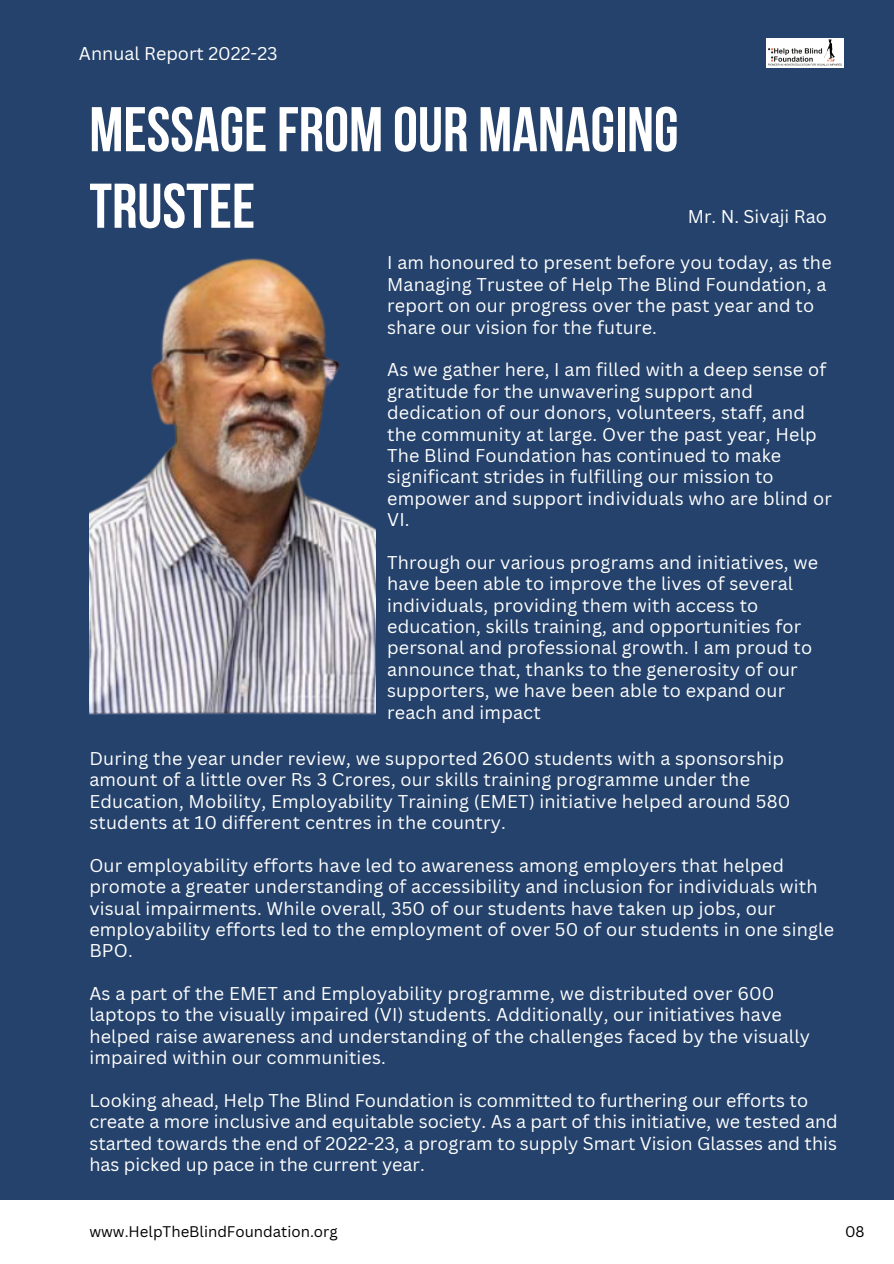
<style>
.page{position:relative;width:894px;height:1264px;background:#fff}
.page>*{position:absolute;margin:0;border:0;box-sizing:border-box;transform-origin:0 0}
.t1{font:63px/76.5px "Bebas Neue Cyrillic";color:#fff}
.t2{font:18px/21.3px "Canva Sans";letter-spacing:.01em;color:#fff}
.t3{font:15px "Canva Sans";color:#000}
</style>
<div class="page">
<div style="left:0;top:0;width:893px;height:1263px;background:#24426b"></div>
<div style="left:0;top:1200px;width:893px;height:63px;background:#fff"></div>
<img style="left:89px;top:258px;width:286px;height:457px">
<img style="left:766px;top:38px;width:76px;height:30px">
<p class="t2" style="left:79px;top:42px;width:200px">Annual Report 2022-23</p>
<p class="t1" style="left:89px;top:97px;width:590px">MESSAGEFROM OUR MANAGING<br>TRUSTEE</p>
<h1 class="t2" style="left:387px;top:252px;width:446px">I am honoured to present before you today, as the Managing Trustee of Help The Blind Foundation, a report on our progress over the past year and to share our vision for the future.</h1>
<h2 class="t2" style="left:387px;top:359px;width:446px">As we gather here, I am filled with a deep sense of gratitude for the unwavering support and dedication of our donors, volunteers, staff, and the community at large. Over the past year, Help The Blind Foundation has continued to make significant strides in fulfilling our mission to empower and support individuals who are blind or VI.</h2>
<p class="t2" style="left:387px;top:551px;width:432px">Through our various programs and initiatives, we have been able to improve the lives of several individuals, providing them with access to education, skills training, and opportunities for personal and professional growth. I am proud to announce that, thanks to the generosity of our supporters, we have been able to expand our reach and impact</p>
<h2 class="t2" style="left:89px;top:747px;width:702px">During the year under review, we supported 2600 students with a sponsorship amount of a little over Rs 3 Crores, our skills training programme under the Education, Mobility, Employability Training (EMET) initiative helped around 580 students at 10 different centres in the country.</h2>
<h2 class="t2" style="left:89px;top:854px;width:746px">Our employability efforts have led to awareness among employers that helped promote a greater understanding of accessibility and inclusion for individuals with visual impairments. While overall, 350 of our students have taken up jobs, our employability efforts led to the employment of over 50 of our students in one single BPO.</h2>
<h2 class="t2" style="left:89px;top:982px;width:722px">As a part of the EMET and Employability programme, we distributed over 600 laptops to the visually impaired (VI) students. Additionally, our initiatives have helped raise awareness and understanding of the challenges faced by the visually impaired within our communities.</h2>
<h2 class="t2" style="left:89px;top:1089px;width:749px">Looking ahead, Help The Blind Foundation is committed to furthering our efforts to create a more inclusive and equitable society. As a part of this initiative, we tested and started towards the end of 2022-23, a program to supply Smart Vision Glasses and this has picked up pace in the current year.</h2>
<p class="t2" style="left:687px;top:206px;width:140px">Mr. N. Sivaji Rao</p>
<h2 class="t3" style="left:89px;top:1221px;width:250px">www.HelpTheBlindFoundation.org</h2>
<h2 class="t3" style="left:844px;top:1221px;width:21px">08</h2>
</div>
